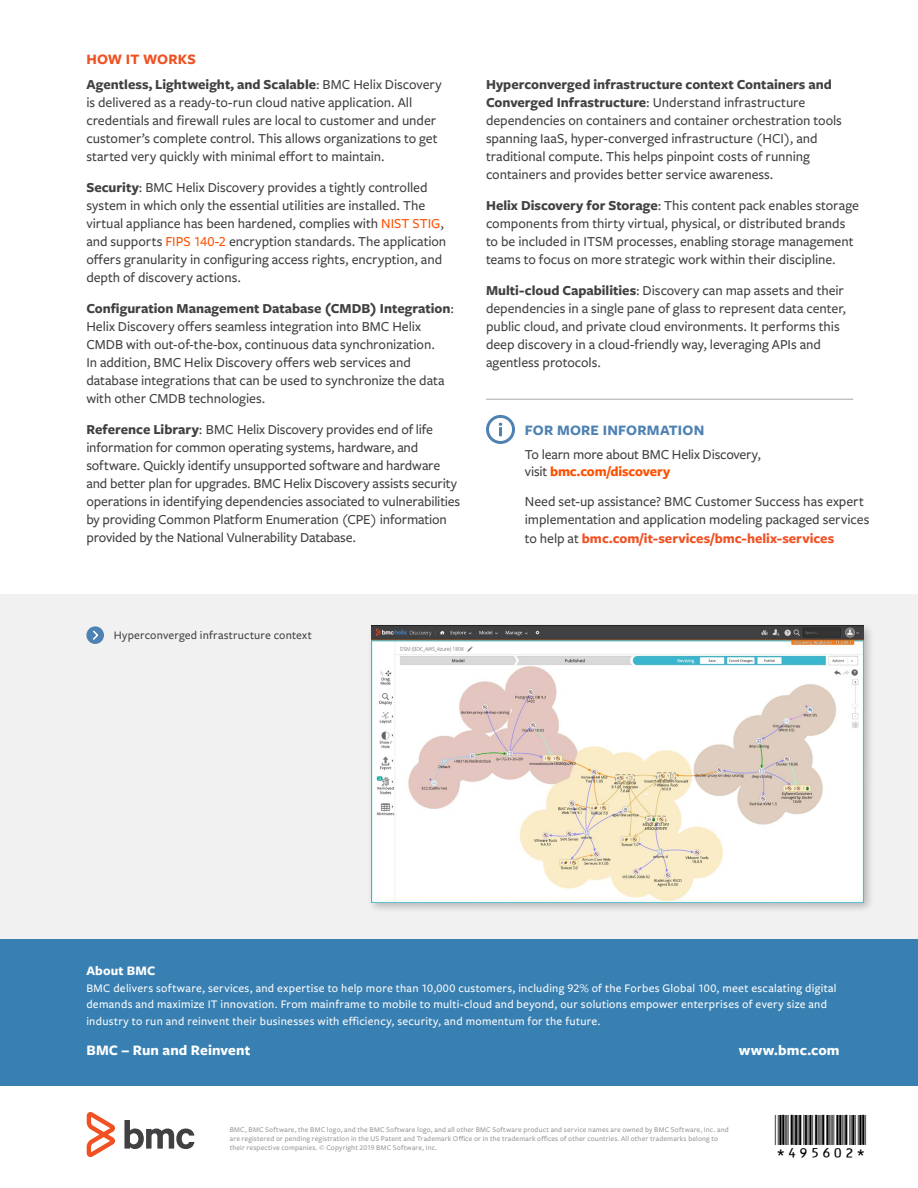
<style>
.page{position:relative;width:918px;height:1188px;background:#fff}
.page>*{position:absolute;margin:0;border:0;box-sizing:border-box;transform-origin:0 0}
.t1{font:30px "BC39 HI Tall HR";color:#000}
.t2{font:700 15px "Freight Sans Pro";letter-spacing:.005em;color:#fff}
.t3{font:700 15px "Freight Sans Pro";letter-spacing:.01em;color:#4e82b3}
.t4{font:700 15px "Freight Sans Pro";letter-spacing:.01em;color:#f05123}
.t5{font:500 14.25px/18px "Freight Sans Pro";letter-spacing:-.005em;color:#414042}
.t6{font:700 14.25px "Freight Sans Pro";color:#f05123}
.t7{font:700 13.5px "Freight Sans Pro";letter-spacing:.015em;color:#fff}
.t8{font:500 12px/16.5px "Freight Sans Pro";letter-spacing:.025em;color:#fff}
.t9{font:500 12px "Freight Sans Pro";letter-spacing:.015em;color:#414042}
.t10{font:500 7.5px/9px "Freight Sans Pro";letter-spacing:.02em;color:#939598}
.s1{font-weight:700}
.s2{color:#fe5000}
.s3{font-weight:700;color:#fe5000}
.s4{font-weight:500;color:#414042}
</style>
<div class="page">
<div style="left:0;top:938px;width:918px;height:148px;background:#3980b2"></div>
<svg style="left:124px;top:1120px;width:70px;height:29px"></svg>
<svg style="left:87px;top:1112px;width:28px;height:45px"></svg>
<div style="left:486px;top:415px;width:29px;height:29px;border:3px solid #4e82b3;border-radius:50%"></div>
<svg style="left:499px;top:423px;width:3px;height:13px"></svg>
<hr style="left:486px;top:399px;width:367px;height:1px;background:#a8aaad">
<div style="left:0;top:594px;width:918px;height:344px;background:#f1f1f2"></div>
<div style="left:86px;top:626px;width:18px;height:18px;background:#4e82b3;border-radius:50%"></div>
<svg style="left:93px;top:630px;width:6px;height:10px"></svg>
<div style="left:367px;top:621px;width:508px;height:293px;background:#000;opacity:.25"></div>
<img style="left:371px;top:626px;width:492px;height:277px">
<p class="t4" style="left:86px;top:49px;width:111px">HOW IT WORKS</p>
<p class="t5" style="left:86px;top:75px;width:357px"><span class="s1">Agentless, Lightweight, and Scalable</span>: BMC Helix Discovery is delivered as a ready-to-run cloud native application. All credentials and firewall rules are local to customer and under customer’s complete control. This allows organizations to get started very quickly with minimal effort to maintain.</p>
<p class="t5" style="left:86px;top:178px;width:361px"><span class="s1">Security</span>: BMC Helix Discovery provides a tightly controlled system in which only the essential utilities are installed. The virtual appliance has been hardened, complies with <span class="s2">NIST STIG</span>, and supports <span class="s2">FIPS 140-2</span> encryption standards. The application offers granularity in configuring access rights, encryption, and depth of discovery actions.</p>
<p class="t5" style="left:86px;top:299px;width:369px"><span class="s1">Configuration Management Database (CMDB) Integration</span>:<br>Helix Discovery offers seamless integration into BMC Helix CMDB with out-of-the-box, continuous data synchronization.<br>In addition, BMC Helix Discovery offers web services and database integrations that can be used to synchronize the data with other CMDB technologies.</p>
<p class="t5" style="left:86px;top:420px;width:375px"><span class="s1">Reference Library</span>: BMC Helix Discovery provides end of life information for common operating systems, hardware, and software. Quickly identify unsupported software and hardware and better plan for upgrades. BMC Helix Discovery assists security operations in identifying dependencies associated to vulnerabilities by providing Common Platform Enumeration (CPE) information provided by the National Vulnerability Database.</p>
<p class="t5" style="left:486px;top:75px;width:358px"><span class="s1">Hyperconverged infrastructure context Containers and Converged Infrastructure</span>: Understand infrastructure dependencies on containers and container orchestration tools spanning IaaS, hyper-converged infrastructure (HCI), and traditional compute. This helps pinpoint costs of running containers and provides better service awareness.</p>
<p class="t5" style="left:486px;top:196px;width:375px"><span class="s1">Helix Discovery for Storage</span>: This content pack enables storage components from thirty virtual, physical, or distributed brands to be included in ITSM processes, enabling storage management teams to focus on more strategic work within their discipline.</p>
<p class="t5" style="left:486px;top:281px;width:362px"><span class="s1">Multi-cloud Capabilities</span>: Discovery can map assets and their dependencies in a single pane of glass to represent data center, public cloud, and private cloud environments. It performs this deep discovery in a cloud-friendly way, leveraging APIs and agentless protocols.</p>
<p class="t3" style="left:525px;top:420px;width:181px">FOR MORE INFORMATION</p>
<p class="t5" style="left:525px;top:445px;width:238px;line-height:17.2px">To learn more about BMC Helix Discovery, visit <span class="s3">bmc.com/discovery</span></p>
<p class="t5" style="left:525px;top:493px;width:346px;line-height:17.2px">Need set-up assistance? BMC Customer Success has expert implementation and application modeling packaged services</p>
<p class="t6" style="left:525px;top:529px;width:311px"><span class="s4">to help at</span> bmc.com/it-services/bmc-helix-services</p>
<p class="t9" style="left:114px;top:627px;width:199px">Hyperconverged infrastructure context</p>
<p class="t7" style="left:86px;top:962px;width:71px">About BMC</p>
<p class="t8" style="left:86px;top:979px;width:752px">BMC delivers software, services, and expertise to help more than 10,000 customers, including 92% of the Forbes Global 100, meet escalating digital demands and maximize IT innovation. From mainframe to mobile to multi-cloud and beyond, our solutions empower enterprises of every size and industry to run and reinvent their businesses with efficiency, security, and momentum for the future.</p>
<p class="t2" style="left:86px;top:1040px;width:165px">BMC – Run and Reinvent</p>
<p class="t2" style="left:739px;top:1040px;width:102px">www.bmc.com</p>
<p class="t10" style="left:230px;top:1125px;width:500px">BMC, BMC Software, the BMC logo, and the BMC Software logo, and all other BMC Software product and service names are owned by BMC Software, Inc. and are registered or pending registration in the US Patent and Trademark Office or in the trademark offices of other countries. All other trademarks belong to their respective companies. © Copyright 2019 BMC Software, Inc.</p>
<h1 class="t1" style="left:775px;top:1107px;width:93px">*495602*</h1>
</div>
